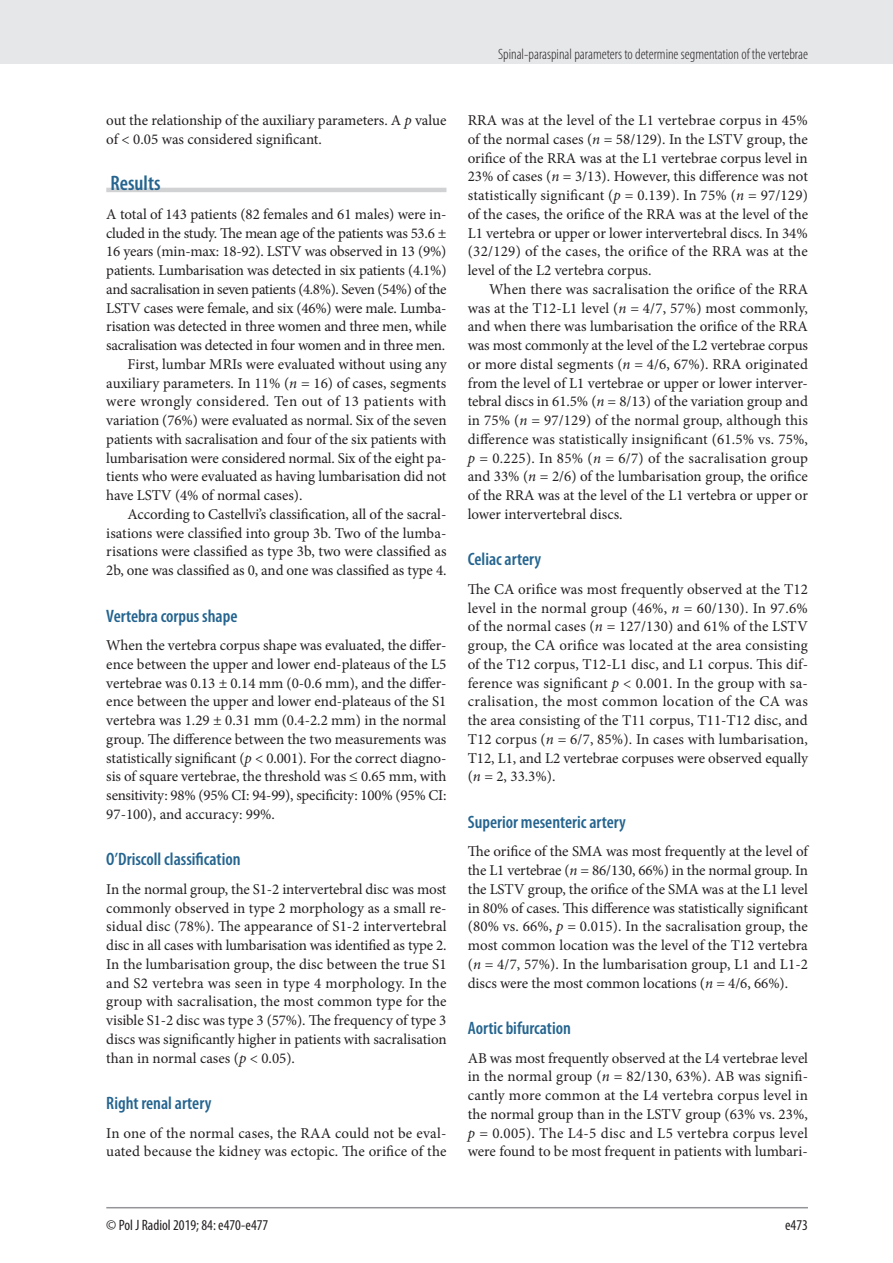
<style>
.page{position:relative;width:893px;height:1263px;background:#fff}
.page>*{position:absolute;margin:0;border:0;box-sizing:border-box;transform-origin:0 0}
.t1{font:600 condensed 21px "Myriad Pro";color:#24648f}
.t2{font:600 condensed 18px "Myriad Pro";color:#24648f}
.t3{font:15px/18.8px "Minion Pro";letter-spacing:-.01em;color:#231f20;text-align:justify}
.t4{font:15px/18.8px "Minion Pro";letter-spacing:.01em;color:#231f20}
.t5{font:300 condensed 15px "Myriad Pro";color:#231f20}
.t6{font:15px "Minion Pro";letter-spacing:.025em;color:#231f20}
.t7{font:condensed 15px "Myriad Pro";color:#231f20}
.s1{font-style:italic}
</style>
<div class="page">
<div style="left:0;top:0;width:893px;height:64px;background:#e6e7e9"></div>
<hr style="left:106px;top:1207px;width:702px;height:1px;background:#939598">
<hr style="left:106px;top:188px;width:340px;height:4px;background:#d1d2d4">
<p class="t5" style="left:498px;top:45px;width:311px">Spinal-paraspinal parameters to determine segmentation of the vertebrae</p>
<p class="t3" style="left:106px;top:111px;width:342px">out the relationship of the auxiliary parameters. A <span class="s1">p</span> value of &lt; 0.05 was considered significant.</p>
<h1 class="t1" style="left:111px;top:170px;width:51px">Results</h1>
<p class="t3" style="left:106px;top:205px;width:342px">A total of 143 patients (82 females and 61 males) were in-</p>
<p class="t3" style="left:106px;top:223px;width:342px">cluded in the study. The mean age of the patients was 53.6 ±</p>
<p class="t3" style="left:106px;top:242px;width:342px">16 years (min-max: 18-92). LSTV was observed in 13 (9%)</p>
<p class="t3" style="left:106px;top:261px;width:342px">patients. Lumbarisation was detected in six patients (4.1%)</p>
<p class="t3" style="left:106px;top:280px;width:342px">and sacralisation in seven patients (4.8%). Seven (54%) of the</p>
<p class="t3" style="left:106px;top:298px;width:342px">LSTV cases were female, and six (46%) were male. Lumba-</p>
<p class="t3" style="left:106px;top:317px;width:342px">risation was detected in three women and three men, while</p>
<p class="t3" style="left:106px;top:336px;width:340px">sacralisation was detected in four women and in three men.</p>
<p class="t3" style="left:128px;top:355px;width:320px">First, lumbar MRIs were evaluated without using any</p>
<p class="t3" style="left:106px;top:373px;width:342px">auxiliary parameters. In 11% (<span class="s1">n</span> = 16) of cases, segments</p>
<p class="t6" style="left:106px;top:391px;width:342px">were wrongly considered. Ten out of 13 patients with</p>
<p class="t3" style="left:106px;top:411px;width:342px">variation (76%) were evaluated as normal. Six of the seven</p>
<p class="t3" style="left:106px;top:430px;width:342px">patients with sacralisation and four of the six patients with</p>
<p class="t3" style="left:106px;top:448px;width:342px">lumbarisation were considered normal. Six of the eight pa-</p>
<p class="t3" style="left:106px;top:467px;width:342px">tients who were evaluated as having lumbarisation did not</p>
<p class="t3" style="left:106px;top:486px;width:198px">have LSTV (4% of normal cases).</p>
<p class="t3" style="left:128px;top:505px;width:320px">According to Castellvi’s classification, all of the sacral-</p>
<p class="t3" style="left:106px;top:523px;width:342px">isations were classified into group 3b. Two of the lumba-</p>
<p class="t3" style="left:106px;top:542px;width:342px">risations were classified as type 3b, two were classified as</p>
<p class="t3" style="left:106px;top:561px;width:342px">2b, one was classified as 0, and one was classified as type 4.</p>
<p class="t2" style="left:106px;top:604px;width:133px">Vertebra corpus shape</p>
<p class="t3" style="left:106px;top:636px;width:342px">When the vertebra corpus shape was evaluated, the differ&shy;ence between the upper and lower end-plateaus of the L5 vertebrae was 0.13 ± 0.14 mm (0-0.6 mm), and the differ&shy;ence between the upper and lower end-plateaus of the S1 vertebra was 1.29 ± 0.31 mm (0.4-2.2 mm) in the normal group. The difference between the two measurements was statistically significant (<span class="s1">p</span> &lt; 0.001). For the correct diagno&shy;sis of square vertebrae, the threshold was ≤ 0.65 mm, with sensitivity: 98% (95% CI: 94-99), specificity: 100% (95% CI:<br>97-100), and accuracy: 99%.</p>
<p class="t2" style="left:106px;top:848px;width:136px">O’Driscoll classification</p>
<p class="t3" style="left:106px;top:880px;width:342px">In the normal group, the S1-2 intervertebral disc was most commonly observed in type 2 morphology as a small re&shy;sidual disc (78%). The appearance of S1-2 intervertebral disc in all cases with lumbarisation was identified as type 2.<br>In the lumbarisation group, the disc between the true S1 and S2 vertebra was seen in type 4 morphology. In the group with sacralisation, the most common type for the visible S1-2 disc was type 3 (57%). The frequency of type 3 discs was significantly higher in patients with sacralisation than in normal cases (<span class="s1">p</span> &lt; 0.05).</p>
<p class="t2" style="left:106px;top:1092px;width:107px">Right renal artery</p>
<p class="t4" style="left:106px;top:1123px;width:342px">In one of the normal cases, the RAA could not be eval&shy;uated because the kidney was ectopic. The orifice of the</p>
<p class="t3" style="left:468px;top:111px;width:342px">RRA was at the level of the L1 vertebrae corpus in 45% of the normal cases (<span class="s1">n</span> = 58/129). In the LSTV group, the orifice of the RRA was at the L1 vertebrae corpus level in 23% of cases (<span class="s1">n</span> = 3/13). However, this difference was not statistically significant (<span class="s1">p</span> = 0.139). In 75% (<span class="s1">n</span> = 97/129) of the cases, the orifice of the RRA was at the level of the L1 vertebra or upper or lower intervertebral discs. In 34% (32/129) of the cases, the orifice of the RRA was at the level of the L2 vertebra corpus.</p>
<p class="t3" style="left:468px;top:280px;width:342px;text-indent:21px">When there was sacralisation the orifice of the RRA was at the T12-L1 level (<span class="s1">n</span> = 4/7, 57%) most commonly, and when there was lumbarisation the orifice of the RRA was most commonly at the level of the L2 vertebrae corpus or more distal segments (<span class="s1">n</span> = 4/6, 67%). RRA originated from the level of L1 vertebrae or upper or lower interver&shy;tebral discs in 61.5% (<span class="s1">n</span> = 8/13) of the variation group and in 75% (<span class="s1">n</span> = 97/129) of the normal group, although this difference was statistically insignificant (61.5% vs. 75%, <span class="s1">p</span> = 0.225). In 85% (<span class="s1">n</span> = 6/7) of the sacralisation group and 33% (<span class="s1">n</span> = 2/6) of the lumbarisation group, the orifice of the RRA was at the level of the L1 vertebra or upper or lower intervertebral discs.</p>
<p class="t2" style="left:468px;top:548px;width:75px">Celiac artery</p>
<p class="t3" style="left:468px;top:580px;width:342px">The CA orifice was most frequently observed at the T12 level in the normal group (46%, <span class="s1">n</span> = 60/130). In 97.6% of the normal cases (<span class="s1">n</span> = 127/130) and 61% of the LSTV group, the CA orifice was located at the area consisting of the T12 corpus, T12-L1 disc, and L1 corpus. This dif&shy;ference was significant <span class="s1">p</span> &lt; 0.001. In the group with sa&shy;cralisation, the most common location of the CA was the area consisting of the T11 corpus, T11-T12 disc, and T12 corpus (<span class="s1">n</span> = 6/7, 85%). In cases with lumbarisation, T12, L1, and L2 vertebrae corpuses were observed equally (<span class="s1">n</span> = 2, 33.3%).</p>
<p class="t2" style="left:468px;top:811px;width:160px">Superior mesenteric artery</p>
<p class="t3" style="left:468px;top:842px;width:342px">The orifice of the SMA was most frequently at the level of the L1 vertebrae (<span class="s1">n</span> = 86/130, 66%) in the normal group. In the LSTV group, the orifice of the SMA was at the L1 level in 80% of cases. This difference was statistically significant (80% vs. 66%, <span class="s1">p</span> = 0.015). In the sacralisation group, the most common location was the level of the T12 vertebra (<span class="s1">n</span> = 4/7, 57%). In the lumbarisation group, L1 and L1-2 discs were the most common locations (<span class="s1">n</span> = 4/6, 66%).</p>
<p class="t2" style="left:468px;top:1017px;width:105px">Aortic bifurcation</p>
<p class="t3" style="left:468px;top:1048px;width:342px">AB was most frequently observed at the L4 vertebrae level in the normal group (<span class="s1">n</span> = 82/130, 63%). AB was signifi&shy;cantly more common at the L4 vertebra corpus level in the normal group than in the LSTV group (63% vs. 23%, <span class="s1">p</span> = 0.005). The L4-5 disc and L5 vertebra corpus level were found to be most frequent in patients with lumbari-</p>
<p class="t7" style="left:106px;top:1216px;width:164px">© Pol J Radiol 2019; 84: e470-e477</p>
<p class="t7" style="left:785px;top:1216px;width:24px">e473</p>
</div>
